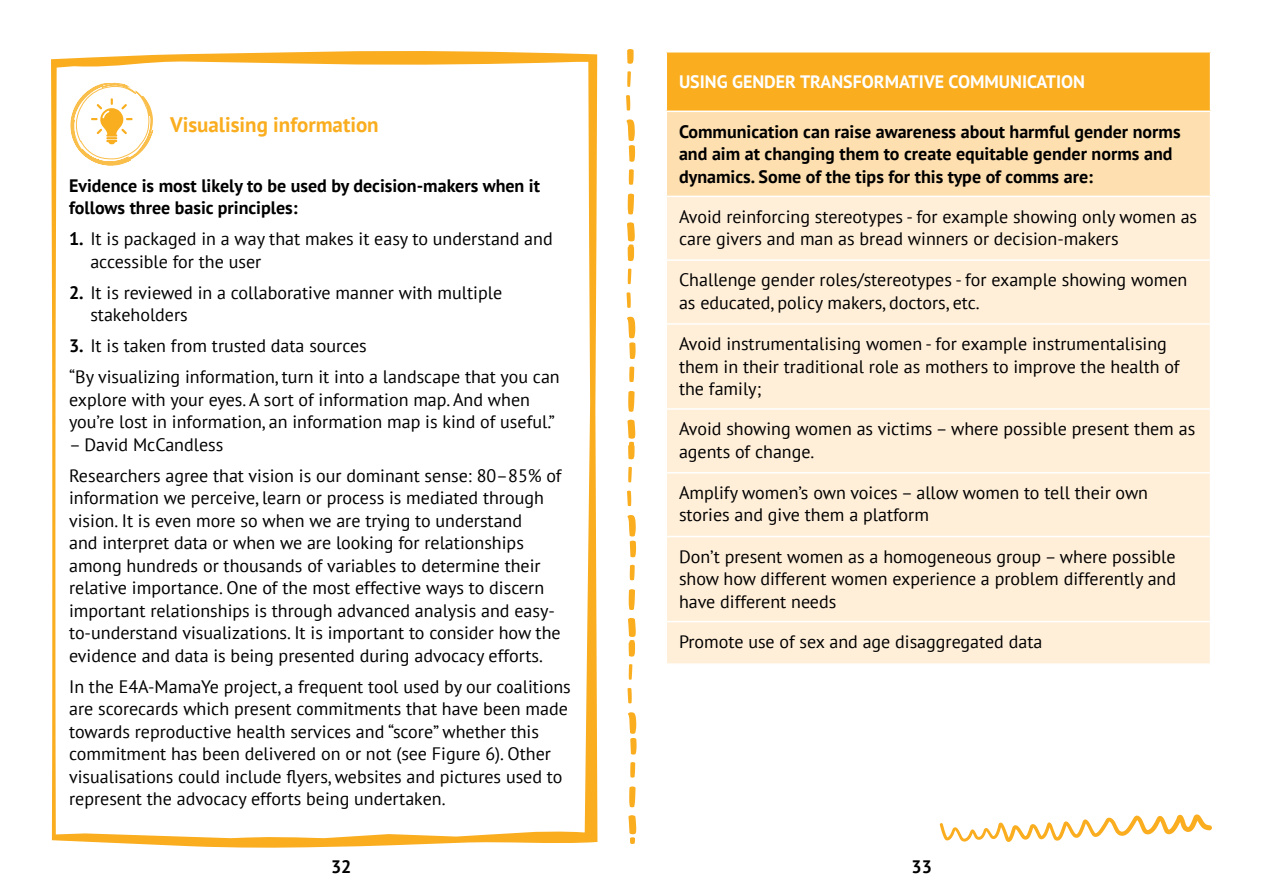
<style>
.page{position:relative;width:1263px;height:893px;background:#fff}
.page>*{position:absolute;margin:0;border:0;box-sizing:border-box;transform-origin:0 0}
.t1{font:700 21px "PT Sans";color:#f9ad1f}
.t2{font:18px/22.5px "PT Sans";color:#000}
.t3{font:700 18px/22.5px "PT Sans";color:#000}
.t4{font:700 18px "PT Sans";color:#fff}
.s1{font-weight:700}
</style>
<div class="page">
<svg style="left:627px;top:49px;width:7px;height:15px"></svg>
<svg style="left:627px;top:71px;width:4px;height:16px"></svg>
<svg style="left:626px;top:95px;width:4px;height:16px"></svg>
<svg style="left:626px;top:119px;width:9px;height:43px"></svg>
<svg style="left:629px;top:169px;width:5px;height:16px"></svg>
<svg style="left:628px;top:194px;width:6px;height:20px"></svg>
<svg style="left:627px;top:222px;width:8px;height:39px"></svg>
<svg style="left:628px;top:269px;width:3px;height:15px"></svg>
<svg style="left:626px;top:292px;width:5px;height:16px"></svg>
<svg style="left:627px;top:317px;width:9px;height:42px"></svg>
<svg style="left:629px;top:367px;width:5px;height:15px"></svg>
<svg style="left:628px;top:391px;width:6px;height:21px"></svg>
<svg style="left:627px;top:420px;width:8px;height:39px"></svg>
<svg style="left:628px;top:467px;width:4px;height:15px"></svg>
<svg style="left:627px;top:491px;width:4px;height:15px"></svg>
<svg style="left:627px;top:515px;width:9px;height:42px"></svg>
<svg style="left:630px;top:565px;width:5px;height:15px"></svg>
<svg style="left:629px;top:589px;width:6px;height:21px"></svg>
<svg style="left:628px;top:618px;width:8px;height:39px"></svg>
<svg style="left:629px;top:664px;width:3px;height:16px"></svg>
<svg style="left:627px;top:688px;width:5px;height:15px"></svg>
<svg style="left:628px;top:712px;width:8px;height:43px"></svg>
<svg style="left:630px;top:762px;width:5px;height:16px"></svg>
<svg style="left:629px;top:786px;width:6px;height:21px"></svg>
<svg style="left:628px;top:815px;width:8px;height:29px"></svg>
<svg style="left:51px;top:51px;width:546px;height:797px"></svg>
<svg style="left:940px;top:814px;width:272px;height:28px"></svg>
<div style="left:666px;top:52px;width:544px;height:59px;background:#f9ad1f"></div>
<div style="left:666px;top:111px;width:544px;height:85px;background:#fedfb0"></div>
<div style="left:667px;top:197px;width:543px;height:466px;background:#ffefd9"></div>
<hr style="left:665px;top:51px;width:546px;height:2px;background:#fff">
<hr style="left:665px;top:53px;width:2px;height:58px;background:#fff">
<hr style="left:665px;top:111px;width:546px;height:1px;background:#fff">
<hr style="left:665px;top:112px;width:2px;height:84px;background:#fff">
<hr style="left:665px;top:259px;width:546px;height:2px;background:#fff">
<hr style="left:665px;top:323px;width:546px;height:2px;background:#fff">
<hr style="left:665px;top:408px;width:546px;height:2px;background:#fff">
<hr style="left:665px;top:472px;width:546px;height:1px;background:#fff">
<hr style="left:665px;top:536px;width:546px;height:1px;background:#fff">
<hr style="left:665px;top:621px;width:546px;height:1px;background:#fff">
<p class="t1" style="left:170px;top:111px;width:210px">Visualising information</p>
<p class="t3" style="left:69px;top:174px;width:472px">Evidence is most likely to be used by decision-makers when it follows three basic principles:</p>
<p class="t2" style="left:90px;top:227px;width:464px;text-indent:-21px"><span class="s1">1.</span> It is packaged in a way that makes it easy to understand and accessible for the user</p>
<p class="t2" style="left:90px;top:281px;width:413px;text-indent:-21px"><span class="s1">2.</span> It is reviewed in a collaborative manner with multiple stakeholders</p>
<p class="t2" style="left:69px;top:330px;width:492px;line-height:31px"><span class="s1">3.</span> It is taken from trusted data sources<br>“By visualizing information, turn it into a landscape that you can</p>
<p class="t2" style="left:69px;top:388px;width:487px">explore with your eyes. A sort of information map. And when you’re lost in information, an information map is kind of useful.”</p>
<p class="t2" style="left:69px;top:429px;width:494px;line-height:31px">– David McCandless<br>Researchers agree that vision is our dominant sense: 80–85% of</p>
<p class="t2" style="left:69px;top:486px;width:493px">information we perceive, learn or process is mediated through vision. It is even more so when we are trying to understand<br>and interpret data or when we are looking for relationships among hundreds or thousands of variables to determine their relative importance. One of the most effective ways to discern important relationships is through advanced analysis and easy&shy;to-understand visualizations. It is important to consider how the evidence and data is being presented during advocacy efforts.</p>
<p class="t2" style="left:69px;top:675px;width:503px">In the E4A-MamaYe project, a frequent tool used by our coalitions are scorecards which present commitments that have been made towards reproductive health services and “score” whether this commitment has been delivered on or not (see Figure 6). Other visualisations could include flyers, websites and pictures used to represent the advocacy efforts being undertaken.</p>
<p class="t4" style="left:679px;top:70px;width:408px">USING GENDER TRANSFORMATIVE COMMUNICATION</p>
<p class="t3" style="left:679px;top:120px;width:503px">Communication can raise awareness about harmful gender norms and aim at changing them to create equitable gender norms and dynamics. Some of the tips for this type of comms are:</p>
<p class="t2" style="left:679px;top:205px;width:520px">Avoid reinforcing stereotypes - for example showing only women as care givers and man as bread winners or decision-makers</p>
<p class="t2" style="left:679px;top:268px;width:510px">Challenge gender roles/stereotypes - for example showing women as educated, policy makers, doctors, etc.</p>
<p class="t2" style="left:679px;top:332px;width:502px">Avoid instrumentalising women - for example instrumentalising them in their traditional role as mothers to improve the health of the family;</p>
<p class="t2" style="left:679px;top:417px;width:518px">Avoid showing women as victims – where possible present them as agents of change.</p>
<p class="t2" style="left:679px;top:481px;width:471px">Amplify women’s own voices – allow women to tell their own stories and give them a platform</p>
<p class="t2" style="left:679px;top:545px;width:499px;text-align:justify">Don’t present women as a homogeneous group – where possible show how different women experience a problem differently and have different needs</p>
<p class="t2" style="left:679px;top:630px;width:365px">Promote use of sex and age disaggregated data</p>
<p class="t3" style="left:331px;top:855px;width:22px">32</p>
<p class="t3" style="left:911px;top:855px;width:22px">33</p>
</div>
